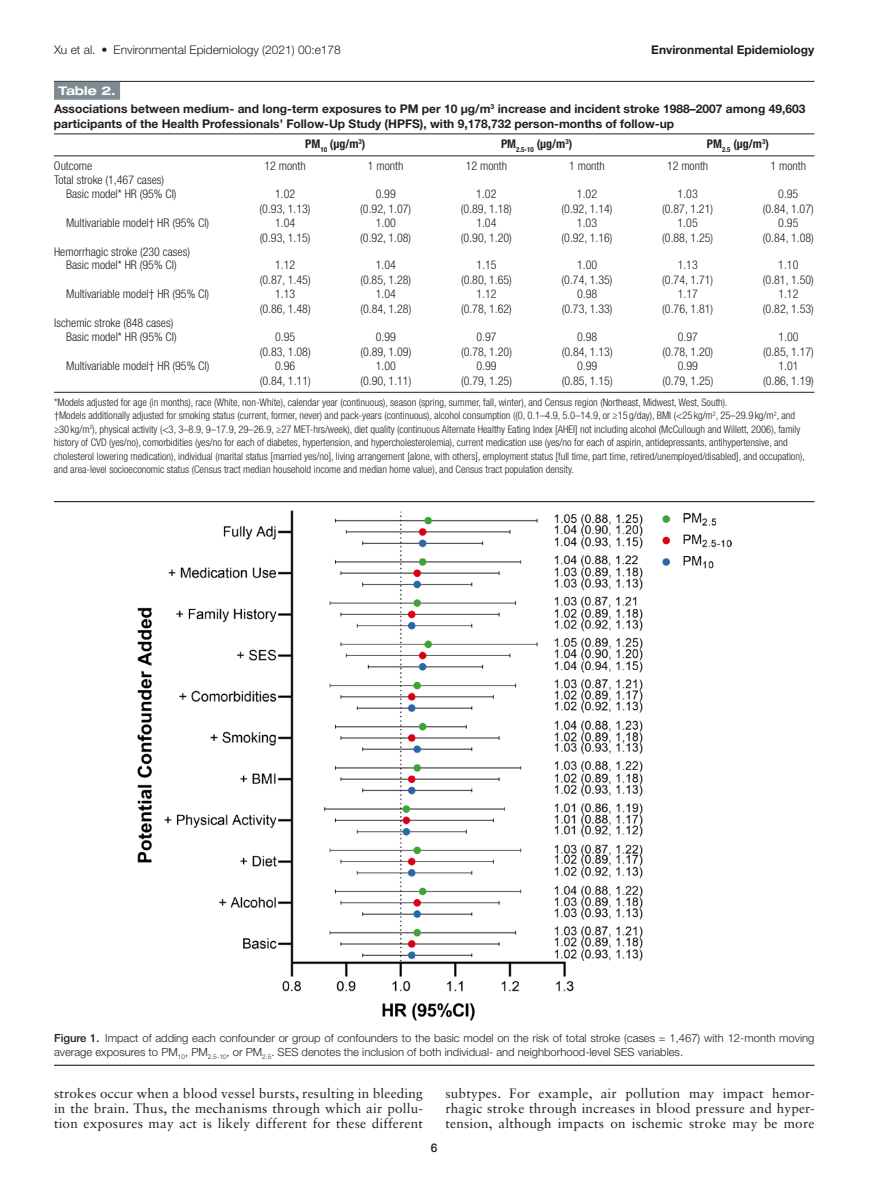
<style>
.page{position:relative;width:891px;height:1188px;background:#fff}
.page>*{position:absolute;margin:0;border:0;box-sizing:border-box;transform-origin:0 0}
.t1{font:13.5px/15px "Sabon LT Std";letter-spacing:.015em;color:#231f20;text-align:justify}
.t2{font:300 condensed 12px/15px "Helvetica Neue LT Std";color:#231f20;text-align:center}
.t3{font:700 12px/18px "Helvetica Neue LT Std";color:#231f20}
.t4{font:300 12px "Helvetica Neue LT Std";color:#231f20}
.t5{font:700 condensed 12px "Helvetica Neue LT Std";color:#231f20}
.t6{font:500 12px "Helvetica Neue LT Std";color:#231f20}
.t7{font:300 11.25px/13.5px "Helvetica Neue LT Std";color:#231f20}
.t8{font:300 condensed 10.5px/13.5px "Helvetica Neue LT Std";color:#231f20}
.s1{font-stretch:expanded;color:#fff}
.s2{font-stretch:condensed}
.s3{font-weight:500}
</style>
<div class="page">
<hr style="left:54px;top:392px;width:205px;height:1px;background:#231f20">
<hr style="left:259px;top:392px;width:100px;height:1px;background:#231f20">
<hr style="left:359px;top:392px;width:101px;height:1px;background:#231f20">
<hr style="left:460px;top:392px;width:101px;height:1px;background:#231f20">
<hr style="left:561px;top:392px;width:100px;height:1px;background:#231f20">
<hr style="left:661px;top:392px;width:101px;height:1px;background:#231f20">
<hr style="left:762px;top:392px;width:52px;height:1px;background:#231f20">
<hr style="left:54px;top:155px;width:205px;height:1px;background:#231f20">
<hr style="left:259px;top:155px;width:100px;height:1px;background:#231f20">
<hr style="left:359px;top:155px;width:101px;height:1px;background:#231f20">
<hr style="left:460px;top:155px;width:101px;height:1px;background:#231f20">
<hr style="left:561px;top:155px;width:100px;height:1px;background:#231f20">
<hr style="left:661px;top:155px;width:101px;height:1px;background:#231f20">
<hr style="left:762px;top:155px;width:52px;height:1px;background:#231f20">
<hr style="left:54px;top:81px;width:760px;height:1px;background:#231f20">
<div style="left:54px;top:82px;width:66px;height:18px;background:#808c93"></div>
<hr style="left:54px;top:134px;width:760px;height:1px;background:#231f20">
<img style="left:137px;top:510px;width:594px;height:510px">
<hr style="left:54px;top:501px;width:760px;height:1px;background:#231f20">
<hr style="left:54px;top:1065px;width:760px;height:1px;background:#231f20">
<p class="t4" style="left:54px;top:42px;width:289px">Xu et al. • Environmental Epidemiology (2021) 00:e178</p>
<p class="t3" style="left:651px;top:40px;width:165px">Environmental Epidemiology</p>
<p class="t3" style="left:54px;top:82px;width:753px;text-indent:4px"><span class="s1">Table 2.<br></span>Associations between medium- and long-term exposures to PM per 10 µg/m<sup>3</sup> increase and incident stroke 1988–2007 among 49,603</p>
<p class="t3" style="left:305px;top:114px;width:370px;line-height:20.1px;text-indent:-251px">participants of the Health Professionals’ Follow-Up Study (HPFS), with 9,178,732 person-months of follow-up<br><span class="s2">PM</span><sub>10</sub> <span class="s2">(µg/m</span><sup>3</sup><span class="s2">)</span></p>
<p class="t5" style="left:501px;top:137px;width:73px">PM<sub>2.5-10</sub> (µg/m<sup>3</sup>)</p>
<p class="t5" style="left:707px;top:137px;width:63px">PM<sub>2.5</sub> (µg/m<sup>3</sup>)</p>
<p class="t2" style="left:54px;top:159px;width:40px">Outcome</p>
<p class="t2" style="left:264px;top:159px;width:43px">12 month</p>
<p class="t2" style="left:368px;top:159px;width:37px">1 month</p>
<p class="t2" style="left:466px;top:159px;width:43px">12 month</p>
<p class="t2" style="left:569px;top:159px;width:37px">1 month</p>
<p class="t2" style="left:667px;top:159px;width:43px">12 month</p>
<p class="t2" style="left:771px;top:159px;width:37px">1 month</p>
<p class="t2" style="left:66px;top:173px;width:112px;line-height:13.8px;text-align:left;text-indent:-12px">Total stroke (1,467 cases)<br>Basic model* HR (95% CI)</p>
<p class="t2" style="left:260px;top:186px;width:52px">1.02<br>(0.93, 1.13)</p>
<p class="t2" style="left:360px;top:186px;width:52px">0.99<br>(0.92, 1.07)</p>
<p class="t2" style="left:461px;top:186px;width:52px">1.02<br>(0.89, 1.18)</p>
<p class="t2" style="left:562px;top:186px;width:52px">1.02<br>(0.92, 1.14)</p>
<p class="t2" style="left:662px;top:186px;width:52px">1.03<br>(0.87, 1.21)</p>
<p class="t2" style="left:763px;top:186px;width:52px">0.95<br>(0.84, 1.07)</p>
<p class="t2" style="left:66px;top:215px;width:145px">Multivariable model† HR (95% CI)</p>
<p class="t2" style="left:260px;top:215px;width:52px">1.04<br>(0.93, 1.15)</p>
<p class="t2" style="left:360px;top:215px;width:52px">1.00<br>(0.92, 1.08)</p>
<p class="t2" style="left:461px;top:215px;width:52px">1.04<br>(0.90, 1.20)</p>
<p class="t2" style="left:562px;top:215px;width:52px">1.03<br>(0.92, 1.16)</p>
<p class="t2" style="left:662px;top:215px;width:52px">1.05<br>(0.88, 1.25)</p>
<p class="t2" style="left:763px;top:215px;width:52px">0.95<br>(0.84, 1.08)</p>
<p class="t2" style="left:54px;top:244px;width:137px;line-height:13.8px">Hemorrhagic stroke (230 cases)<br>Basic model* HR (95% CI)</p>
<p class="t2" style="left:260px;top:258px;width:52px">1.12<br>(0.87, 1.45)</p>
<p class="t2" style="left:360px;top:258px;width:52px">1.04<br>(0.85, 1.28)</p>
<p class="t2" style="left:461px;top:258px;width:52px">1.15<br>(0.80, 1.65)</p>
<p class="t2" style="left:562px;top:258px;width:52px">1.00<br>(0.74, 1.35)</p>
<p class="t2" style="left:662px;top:258px;width:52px">1.13<br>(0.74, 1.71)</p>
<p class="t2" style="left:763px;top:258px;width:52px">1.10<br>(0.81, 1.50)</p>
<p class="t2" style="left:66px;top:286px;width:145px">Multivariable model† HR (95% CI)</p>
<p class="t2" style="left:260px;top:286px;width:52px">1.13<br>(0.86, 1.48)</p>
<p class="t2" style="left:360px;top:286px;width:52px">1.04<br>(0.84, 1.28)</p>
<p class="t2" style="left:461px;top:286px;width:52px">1.12<br>(0.78, 1.62)</p>
<p class="t2" style="left:562px;top:286px;width:52px">0.98<br>(0.73, 1.33)</p>
<p class="t2" style="left:662px;top:286px;width:52px">1.17<br>(0.76, 1.81)</p>
<p class="t2" style="left:763px;top:286px;width:52px">1.12<br>(0.82, 1.53)</p>
<p class="t2" style="left:54px;top:316px;width:124px;line-height:13.8px;text-align:right">Ischemic stroke (848 cases)<br>Basic model* HR (95% CI)</p>
<p class="t2" style="left:260px;top:329px;width:52px">0.95<br>(0.83, 1.08)</p>
<p class="t2" style="left:360px;top:329px;width:52px">0.99<br>(0.89, 1.09)</p>
<p class="t2" style="left:461px;top:329px;width:52px">0.97<br>(0.78, 1.20)</p>
<p class="t2" style="left:562px;top:329px;width:52px">0.98<br>(0.84, 1.13)</p>
<p class="t2" style="left:662px;top:329px;width:52px">0.97<br>(0.78, 1.20)</p>
<p class="t2" style="left:763px;top:329px;width:52px">1.00<br>(0.85, 1.17)</p>
<p class="t2" style="left:66px;top:358px;width:145px">Multivariable model† HR (95% CI)</p>
<p class="t2" style="left:260px;top:358px;width:52px">0.96<br>(0.84, 1.11)</p>
<p class="t2" style="left:360px;top:358px;width:52px">1.00<br>(0.90, 1.11)</p>
<p class="t2" style="left:461px;top:358px;width:52px">0.99<br>(0.79, 1.25)</p>
<p class="t2" style="left:562px;top:358px;width:52px">0.99<br>(0.85, 1.15)</p>
<p class="t2" style="left:662px;top:358px;width:52px">0.99<br>(0.79, 1.25)</p>
<p class="t2" style="left:763px;top:358px;width:52px">1.01<br>(0.86, 1.19)</p>
<p class="t8" style="left:54px;top:395px;width:752px">*Models adjusted for age (in months), race (White, non-White), calendar year (continuous), season (spring, summer, fall, winter), and Census region (Northeast, Midwest, West, South).<br>†Models additionally adjusted for smoking status (current, former, never) and pack-years (continuous), alcohol consumption ((0, 0.1–4.9, 5.0–14.9, or ≥15 g/day), BMI (&lt;25 kg/m<sup>2</sup>, 25–29.9 kg/m<sup>2</sup>, and ≥30 kg/m<sup>2</sup>), physical activity (&lt;3, 3–8.9, 9–17.9, 29–26.9, ≥27 MET-hrs/week), diet quality (continuous Alternate Healthy Eating Index [AHEI] not including alcohol (McCullough and Willett, 2006), family history of CVD (yes/no), comorbidities (yes/no for each of diabetes, hypertension, and hypercholesterolemia), current medication use (yes/no for each of aspirin, antidepressants, antihypertensive, and cholesterol lowering medication), individual (marital status [married yes/no], living arrangement [alone, with others], employment status [full time, part time, retired/unemployed/disabled], and occupation), and area-level socioeconomic status (Census tract median household income and median home value), and Census tract population density.</p>
<p class="t7" style="left:54px;top:1031px;width:762px"><span class="s3">Figure 1.</span> Impact of adding each confounder or group of confounders to the basic model on the risk of total stroke (cases = 1,467) with 12-month moving average exposures to PM<sub>10</sub>, PM<sub>2.5-10</sub>, or PM<sub>2.5</sub>. SES denotes the inclusion of both individual- and neighborhood-level SES variables.</p>
<p class="t1" style="left:54px;top:1085px;width:371px">strokes occur when a blood vessel bursts, resulting in bleeding in the brain. Thus, the mechanisms through which air pollu&shy;tion exposures may act is likely different for these different</p>
<p class="t1" style="left:446px;top:1085px;width:370px">subtypes. For example, air pollution may impact hemor&shy;rhagic stroke through increases in blood pressure and hyper&shy;tension, although impacts on ischemic stroke may be more</p>
<p class="t6" style="left:431px;top:1140px;width:8px">6</p>
</div>
